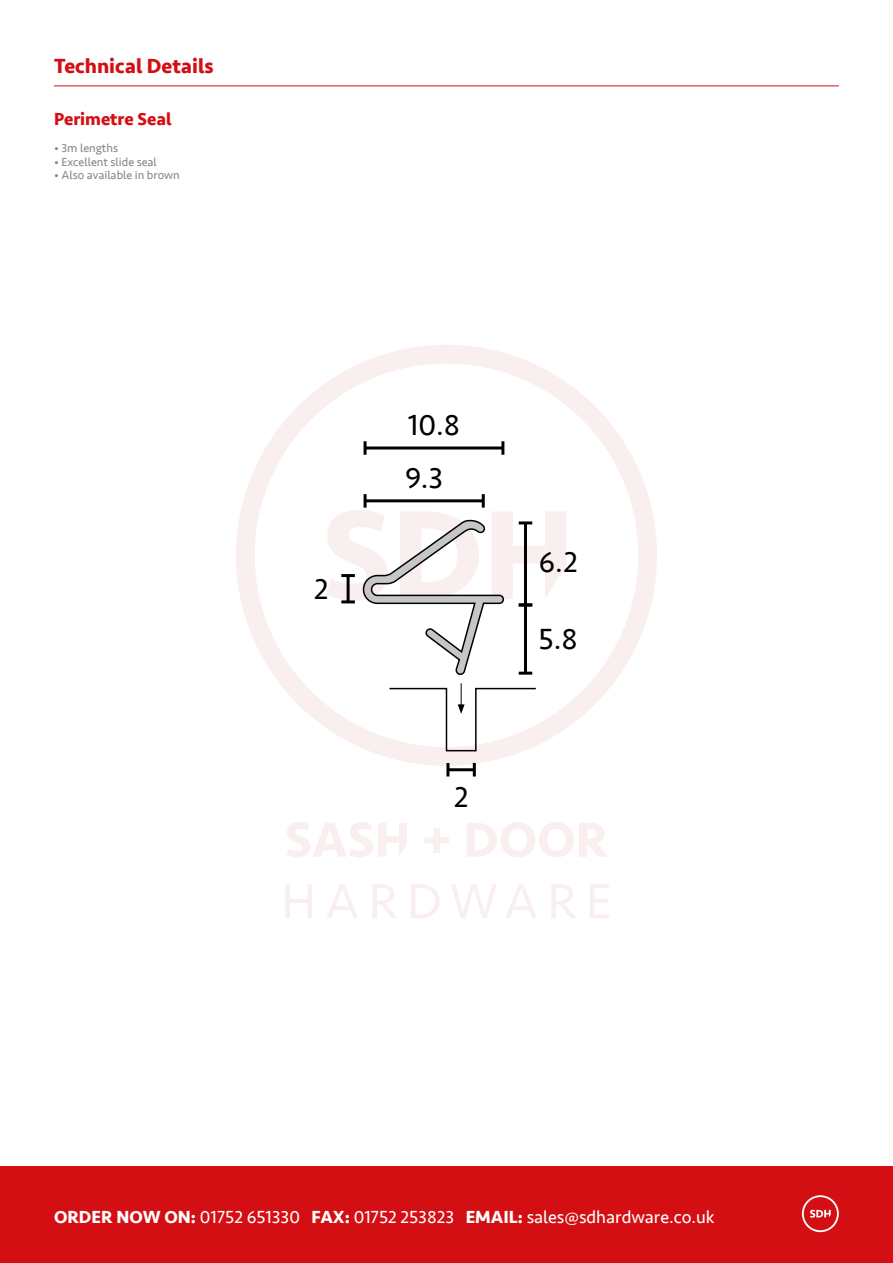
<style>
.page{position:relative;width:893px;height:1263px;background:#fff}
.page>*{position:absolute;margin:0;border:0;box-sizing:border-box;transform-origin:0 0}
.t1{font:30px/52.8px "Seravek";color:#000}
.t2{font:700 21px "Seravek";color:#d40f14}
.t3{font:18px "Seravek";color:#fff}
.t4{font:700 18px "Seravek";color:#d40f14}
.t5{font:12px "Seravek";color:#878787}
.s1{font-weight:700}
</style>
<div class="page">
<svg style="left:236px;top:345px;width:421px;height:421px"></svg>
<svg style="left:287px;top:822px;width:120px;height:35px"></svg>
<svg style="left:425px;top:828px;width:24px;height:25px"></svg>
<svg style="left:467px;top:822px;width:141px;height:35px"></svg>
<svg style="left:285px;top:884px;width:27px;height:34px"></svg>
<svg style="left:327px;top:884px;width:31px;height:34px"></svg>
<svg style="left:372px;top:884px;width:25px;height:34px"></svg>
<svg style="left:411px;top:884px;width:29px;height:34px"></svg>
<svg style="left:451px;top:884px;width:45px;height:34px"></svg>
<svg style="left:506px;top:884px;width:31px;height:34px"></svg>
<svg style="left:551px;top:884px;width:25px;height:34px"></svg>
<svg style="left:590px;top:884px;width:19px;height:34px"></svg>
<div style="left:0;top:1166px;width:893px;height:97px;background:#d40f14"></div>
<svg style="left:802px;top:1195px;width:37px;height:37px"></svg>
<hr style="left:54px;top:85px;width:785px;height:1px;background:#d40f14">
<svg style="left:326px;top:510px;width:241px;height:165px"></svg>
<hr style="left:347px;top:576px;width:3px;height:26px;background:#000">
<hr style="left:341px;top:600px;width:14px;height:3px;background:#000">
<hr style="left:341px;top:574px;width:14px;height:3px;background:#000">
<hr style="left:365px;top:446px;width:138px;height:3px;background:#000">
<hr style="left:364px;top:441px;width:3px;height:14px;background:#000">
<hr style="left:501px;top:441px;width:3px;height:14px;background:#000">
<hr style="left:365px;top:499px;width:118px;height:3px;background:#000">
<hr style="left:364px;top:494px;width:3px;height:14px;background:#000">
<hr style="left:482px;top:494px;width:3px;height:14px;background:#000">
<hr style="left:448px;top:768px;width:26px;height:3px;background:#000">
<svg style="left:473px;top:763px;width:3px;height:13px"></svg>
<svg style="left:446px;top:763px;width:3px;height:13px"></svg>
<svg style="left:388px;top:683px;width:149px;height:69px"></svg>
<p class="t2" style="left:54px;top:50px;width:161px">Technical Details</p>
<p class="t4" style="left:54px;top:105px;width:119px">Perimetre Seal</p>
<p class="t5" style="left:54px;top:139px;width:66px">• 3m lengths</p>
<p class="t5" style="left:54px;top:152px;width:104px">• Excellent slide seal</p>
<p class="t5" style="left:54px;top:166px;width:127px">• Also available in brown</p>
<h1 class="t1" style="left:314px;top:563px;width:16px">2</h1>
<h1 class="t1" style="left:405px;top:399px;width:56px">10.8<br>9.3</h1>
<h1 class="t1" style="left:454px;top:770px;width:16px">2</h1>
<h1 class="t1" style="left:539px;top:536px;width:40px">6.2</h1>
<h1 class="t1" style="left:539px;top:612px;width:41px">5.8</h1>
<p class="t3" style="left:54px;top:1203px;width:662px"><span class="s1">ORDER NOW ON:</span> 01752 651330 <span class="s1">FAX:</span> 01752 253823 <span class="s1">EMAIL:</span> sales@sdhardware.co.uk</p>
</div>
